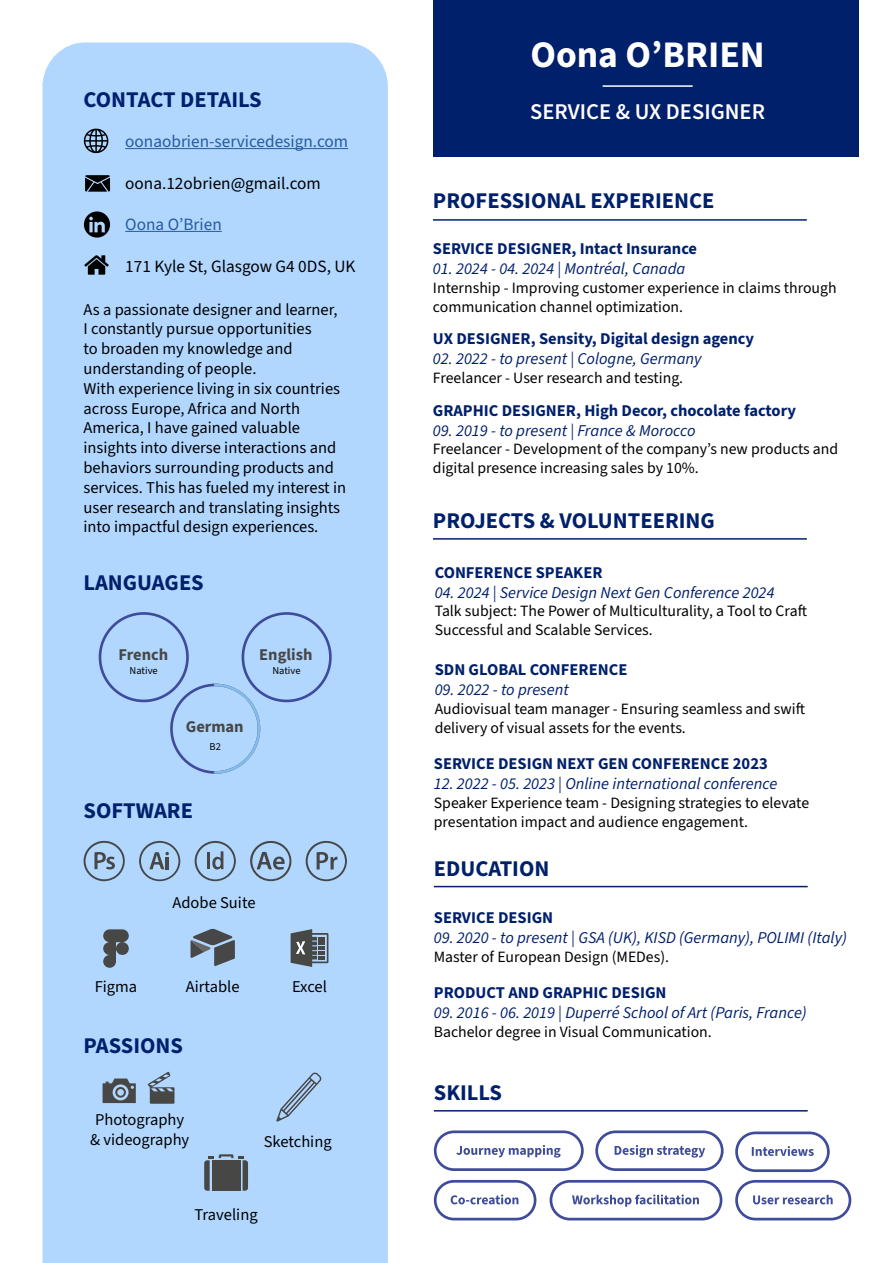
<style>
.page{position:relative;width:893px;height:1263px;background:#fff}
.page>*{position:absolute;margin:0;border:0;box-sizing:border-box;transform-origin:0 0}
.t1{font:700 37.5px "Source Sans 3";color:#fff}
.t2{font:700 22.5px "Source Sans 3";color:#00206c}
.t3{font:600 22.5px "Source Sans 3";color:#fff}
.t4{font:17.25px "Source Sans 3";color:#000}
.t5{font:17.25px "Source Sans 3";color:#275b9b}
.t6{font:16.5px/19.8px "Source Sans 3";color:#000;text-align:center}
.t7{font:italic 16.5px "Source Sans 3";color:#00206c}
.t8{font:700 16.5px "Source Sans 3";color:#00206c}
.t9{font:700 16.5px "Source Sans 3";color:#474747}
.t10{font:15.75px/18.9px "Source Sans 3";color:#000}
.t11{font:10.5px "Source Sans 3";color:#000}
</style>
<div class="page">
<div style="left:43px;top:43px;width:345px;height:1220px;background:#b1d7ff"></div>
<div style="left:434px;top:0;width:425px;height:157px;background:#00206c"></div>
<hr style="left:603px;top:85px;width:90px;height:2px;background:#fff">
<hr style="left:433px;top:219px;width:374px;height:2px;background:#00206c">
<hr style="left:434px;top:886px;width:374px;height:1px;background:#00206c">
<svg style="left:99px;top:612px;width:233px;height:162px"></svg>
<hr style="left:433px;top:538px;width:374px;height:2px;background:#00206c">
<hr style="left:434px;top:1110px;width:374px;height:1px;background:#00206c">
<div style="left:735px;top:1131px;width:95px;height:41px;border:3px solid #3f4c9b;border-radius:19px"></div>
<svg style="left:752px;top:1146px;width:62px;height:10px"></svg>
<div style="left:434px;top:1130px;width:150px;height:41px;border:3px solid #3f4c9b;border-radius:19px"></div>
<svg style="left:456px;top:1145px;width:105px;height:12px"></svg>
<div style="left:595px;top:1130px;width:129px;height:41px;border:3px solid #3f4c9b;border-radius:19px"></div>
<svg style="left:615px;top:1145px;width:90px;height:12px"></svg>
<div style="left:434px;top:1180px;width:102px;height:40px;border:3px solid #3f4c9b;border-radius:19px"></div>
<svg style="left:451px;top:1194px;width:67px;height:10px"></svg>
<div style="left:550px;top:1180px;width:172px;height:40px;border:3px solid #3f4c9b;border-radius:19px"></div>
<svg style="left:572px;top:1194px;width:127px;height:13px"></svg>
<div style="left:735px;top:1180px;width:116px;height:40px;border:3px solid #3f4c9b;border-radius:19px"></div>
<svg style="left:753px;top:1195px;width:80px;height:9px"></svg>
<svg style="left:204px;top:1154px;width:44px;height:37px"></svg>
<svg style="left:103px;top:1078px;width:33px;height:25px"></svg>
<svg style="left:148px;top:1071px;width:26px;height:33px"></svg>
<svg style="left:276px;top:1072px;width:46px;height:50px"></svg>
<svg style="left:82px;top:839px;width:46px;height:42px"></svg>
<svg style="left:139px;top:841px;width:42px;height:40px"></svg>
<svg style="left:195px;top:841px;width:41px;height:40px"></svg>
<hr style="left:207px;top:852px;width:3px;height:17px;background:#474747">
<svg style="left:306px;top:841px;width:41px;height:40px"></svg>
<svg style="left:250px;top:838px;width:42px;height:47px"></svg>
<svg style="left:103px;top:929px;width:26px;height:39px"></svg>
<svg style="left:191px;top:929px;width:45px;height:37px"></svg>
<svg style="left:291px;top:929px;width:37px;height:38px"></svg>
<hr style="left:125px;top:148px;width:223px;height:1px;background:#275b9b">
<hr style="left:125px;top:231px;width:97px;height:1px;background:#275b9b">
<svg style="left:85px;top:175px;width:25px;height:17px"></svg>
<svg style="left:84px;top:255px;width:25px;height:20px"></svg>
<svg style="left:84px;top:129px;width:25px;height:24px"></svg>
<svg style="left:84px;top:211px;width:26px;height:27px"></svg>
<h2 class="t2" style="left:84px;top:84px;width:180px">CONTACT DETAILS</h2>
<p class="t5" style="left:125px;top:130px;width:224px">oonaobrien-servicedesign.com</p>
<p class="t4" style="left:125px;top:171px;width:197px">oona.12obrien@gmail.com</p>
<p class="t5" style="left:125px;top:213px;width:98px">Oona O’Brien</p>
<p class="t4" style="left:125px;top:254px;width:232px">171 Kyle St, Glasgow G4 0DS, UK</p>
<p class="t6" style="left:84px;top:300px;width:264px;text-align:left">As a passionate designer and learner,<br>I constantly pursue opportunities<br>to broaden my knowledge and understanding of people.<br>With experience living in six countries across Europe, Africa and North America, I have gained valuable insights into diverse interactions and behaviors surrounding products and services. This has fueled my interest in user research and translating insights into impactful design experiences.</p>
<h2 class="t2" style="left:84px;top:567px;width:122px">LANGUAGES</h2>
<p class="t9" style="left:118px;top:643px;width:51px">French</p>
<p class="t11" style="left:130px;top:663px;width:30px">Native</p>
<p class="t9" style="left:259px;top:643px;width:55px">English</p>
<p class="t11" style="left:272px;top:663px;width:30px">Native</p>
<p class="t9" style="left:186px;top:715px;width:59px">German</p>
<p class="t11" style="left:210px;top:740px;width:13px">B2</p>
<h2 class="t2" style="left:84px;top:795px;width:111px">SOFTWARE</h2>
<p class="t6" style="left:172px;top:893px;width:85px">Adobe Suite</p>
<p class="t6" style="left:95px;top:977px;width:44px">Figma</p>
<p class="t6" style="left:186px;top:977px;width:55px">Airtable</p>
<p class="t6" style="left:292px;top:977px;width:36px">Excel</p>
<h2 class="t2" style="left:84px;top:1030px;width:101px">PASSIONS</h2>
<p class="t6" style="left:90px;top:1110px;width:101px">Photography &amp; videography</p>
<p class="t6" style="left:264px;top:1132px;width:69px">Sketching</p>
<p class="t6" style="left:195px;top:1205px;width:65px">Traveling</p>
<h1 class="t1" style="left:530px;top:29px;width:236px">Oona O’BRIEN</h1>
<h2 class="t3" style="left:530px;top:96px;width:236px">SERVICE &amp; UX DESIGNER</h2>
<h2 class="t2" style="left:433px;top:186px;width:283px">PROFESSIONAL EXPERIENCE</h2>
<p class="t8" style="left:433px;top:237px;width:266px">SERVICE DESIGNER, Intact Insurance</p>
<p class="t7" style="left:433px;top:257px;width:254px">01. 2024 - 04. 2024 | Montréal, Canada</p>
<p class="t10" style="left:433px;top:279px;width:405px">Internship - Improving customer experience in claims through communication channel optimization.</p>
<p class="t8" style="left:433px;top:328px;width:323px">UX DESIGNER, Sensity, Digital design agency</p>
<p class="t7" style="left:433px;top:348px;width:270px">02. 2022 - to present | Cologne, Germany</p>
<p class="t10" style="left:433px;top:369px;width:252px">Freelancer - User research and testing.</p>
<p class="t8" style="left:433px;top:399px;width:365px">GRAPHIC DESIGNER, High Decor, chocolate factory</p>
<p class="t7" style="left:433px;top:419px;width:264px">09. 2019 - to present | France &amp; Morocco</p>
<p class="t10" style="left:433px;top:440px;width:407px">Freelancer - Development of the company’s new products and digital presence increasing sales by 10%.</p>
<h2 class="t2" style="left:433px;top:505px;width:283px">PROJECTS &amp; VOLUNTEERING</h2>
<p class="t8" style="left:435px;top:561px;width:169px">CONFERENCE SPEAKER</p>
<p class="t7" style="left:435px;top:581px;width:341px">04. 2024 | Service Design Next Gen Conference 2024</p>
<p class="t10" style="left:435px;top:602px;width:374px">Talk subject: The Power of Multiculturality, a Tool to Craft<br>Successful and Scalable Services.</p>
<p class="t8" style="left:435px;top:659px;width:194px">SDN GLOBAL CONFERENCE</p>
<p class="t7" style="left:435px;top:679px;width:136px">09. 2022 - to present</p>
<p class="t10" style="left:435px;top:700px;width:372px">Audiovisual team manager - Ensuring seamless and swift delivery of visual assets for the events.</p>
<p class="t8" style="left:434px;top:752px;width:335px">SERVICE DESIGN NEXT GEN CONFERENCE 2023</p>
<p class="t7" style="left:434px;top:772px;width:345px">12. 2022 - 05. 2023 | Online international conference</p>
<p class="t10" style="left:434px;top:793px;width:377px">Speaker Experience team - Designing strategies to elevate presentation impact and audience engagement.</p>
<h2 class="t2" style="left:434px;top:853px;width:117px">EDUCATION</h2>
<p class="t8" style="left:434px;top:907px;width:121px">SERVICE DESIGN</p>
<p class="t7" style="left:434px;top:926px;width:415px">09. 2020 - to present | GSA (UK), KISD (Germany), POLIMI (Italy)</p>
<p class="t10" style="left:434px;top:948px;width:237px">Master of European Design (MEDes).</p>
<p class="t8" style="left:434px;top:981px;width:234px">PRODUCT AND GRAPHIC DESIGN</p>
<p class="t7" style="left:434px;top:1001px;width:374px">09. 2016 - 06. 2019 | Duperré School of Art (Paris, France)</p>
<p class="t10" style="left:434px;top:1022px;width:279px">Bachelor degree in Visual Communication.</p>
<h2 class="t2" style="left:434px;top:1077px;width:70px">SKILLS</h2>
</div>
